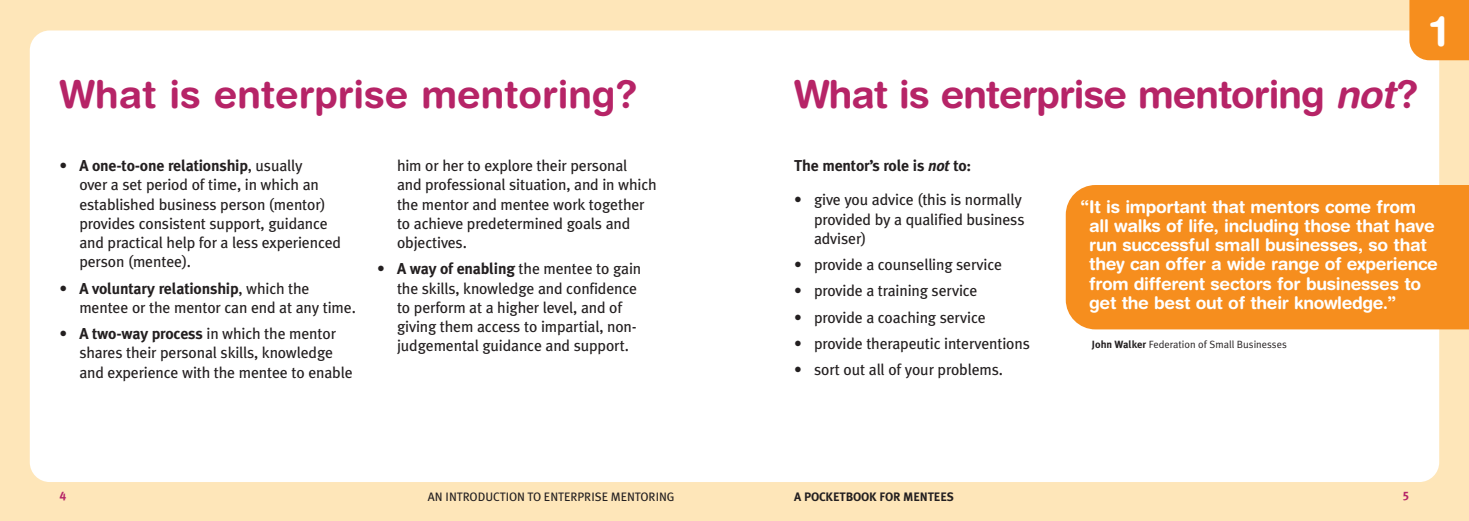
<style>
.page{position:relative;width:1469px;height:521px;background:#fff}
.page>*{position:absolute;margin:0;border:0;box-sizing:border-box;transform-origin:0 0}
.t1{font:700 42px "Helvetica Rounded";color:#fff}
.t2{font:700 38.5px "Helvetica Rounded";letter-spacing:-.01em;color:#b62467}
.t3{font:700 17.5px/19.2px "Helvetica Rounded";letter-spacing:-.02em;color:#fff}
.t4{font:15.75px/19.2px "Meta Plus";letter-spacing:-.01em;color:#231f20}
.t5{font:700 15.75px "Meta Plus";letter-spacing:-.01em;color:#231f20}
.t6{font:12.25px "Meta Plus";letter-spacing:-.005em;color:#231f20}
.t7{font:700 12.25px "Meta Plus";letter-spacing:-.01em;color:#231f20}
.t8{font:12.25px "Meta Bold LF";color:#b62467}
.t9{font:10.5px "Meta Plus Normal";color:#231f20}
.s1{font-weight:700}
.s2{font-style:italic}
.s3{font-family:"Meta Plus";font-weight:700}
</style>
<div class="page">
<div style="left:734px;top:0;width:734px;height:521px;background:#fee6b9"></div>
<div style="left:0;top:0;width:734px;height:521px;background:#fee6b9"></div>
<div style="left:30px;top:30px;width:1409px;height:452px;background:#fff;border-radius:20px"></div>
<div style="left:1409px;top:0;width:59px;height:60px;background:#f68e1e"></div>
<div style="left:1065px;top:185px;width:403px;height:144px;background:#f68e1e"></div>
<h2 class="t2" style="left:60px;top:80px;width:579px">What is enterprise mentoring?</h2>
<p class="t4" style="left:79px;top:156px;width:263px;text-indent:-20px">• <span class="s1">A one-to-one relationship</span>, usually<br>over a set period of time, in which an established business person (mentor) provides consistent support, guidance and practical help for a less experienced person (mentee).</p>
<p class="t4" style="left:79px;top:279px;width:278px;text-indent:-20px">• <span class="s1">A voluntary relationship</span>, which the mentee or the mentor can end at any time.</p>
<p class="t4" style="left:79px;top:324px;width:275px;text-indent:-20px">• <span class="s1">A two-way process</span> in which the mentor shares their personal skills, knowledge and experience with the mentee to enable</p>
<p class="t4" style="left:397px;top:156px;width:261px">him or her to explore their personal<br>and professional situation, and in which the mentor and mentee work together to achieve predetermined goals and objectives.</p>
<p class="t4" style="left:397px;top:259px;width:246px;text-indent:-20px">• <span class="s1">A way of enabling</span> the mentee to gain the skills, knowledge and confidence to perform at a higher level, and of giving them access to impartial, non&shy;judgemental guidance and support.</p>
<p class="t8" style="left:60px;top:492px;width:8px">4</p>
<p class="t6" style="left:428px;top:489px;width:248px">AN INTRODUCTION TO ENTERPRISE MENTORING</p>
<h2 class="t2" style="left:794px;top:80px;width:626px">What is enterprise mentoring <span class="s2">not</span>?</h2>
<h1 class="t1" style="left:1430px;top:15px;width:19px">1</h1>
<p class="t5" style="left:794px;top:156px;width:179px">The mentor’s role is <span class="s2">not</span> to:</p>
<p class="t4" style="left:814px;top:190px;width:212px;text-indent:-20px">• give you advice (this is normally provided by a qualified business adviser)</p>
<p class="t4" style="left:794px;top:255px;width:209px">• provide a counselling service</p>
<p class="t4" style="left:794px;top:281px;width:185px">• provide a training service</p>
<p class="t4" style="left:794px;top:307px;width:193px">• provide a coaching service</p>
<p class="t4" style="left:794px;top:334px;width:237px">• provide therapeutic interventions</p>
<p class="t4" style="left:794px;top:360px;width:210px">• sort out all of your problems.</p>
<p class="t3" style="left:1089px;top:199px;width:350px;text-indent:-9px">“It is important that mentors come from all walks of life, including those that have run successful small businesses, so that they can offer a wide range of experience from different sectors for businesses to get the best out of their knowledge.”</p>
<p class="t9" style="left:1091px;top:338px;width:196px"><span class="s3">John Walker</span> Federation of Small Businesses</p>
<p class="t7" style="left:794px;top:489px;width:161px">A POCKETBOOK FOR MENTEES</p>
<p class="t8" style="left:1402px;top:492px;width:8px">5</p>
</div>
